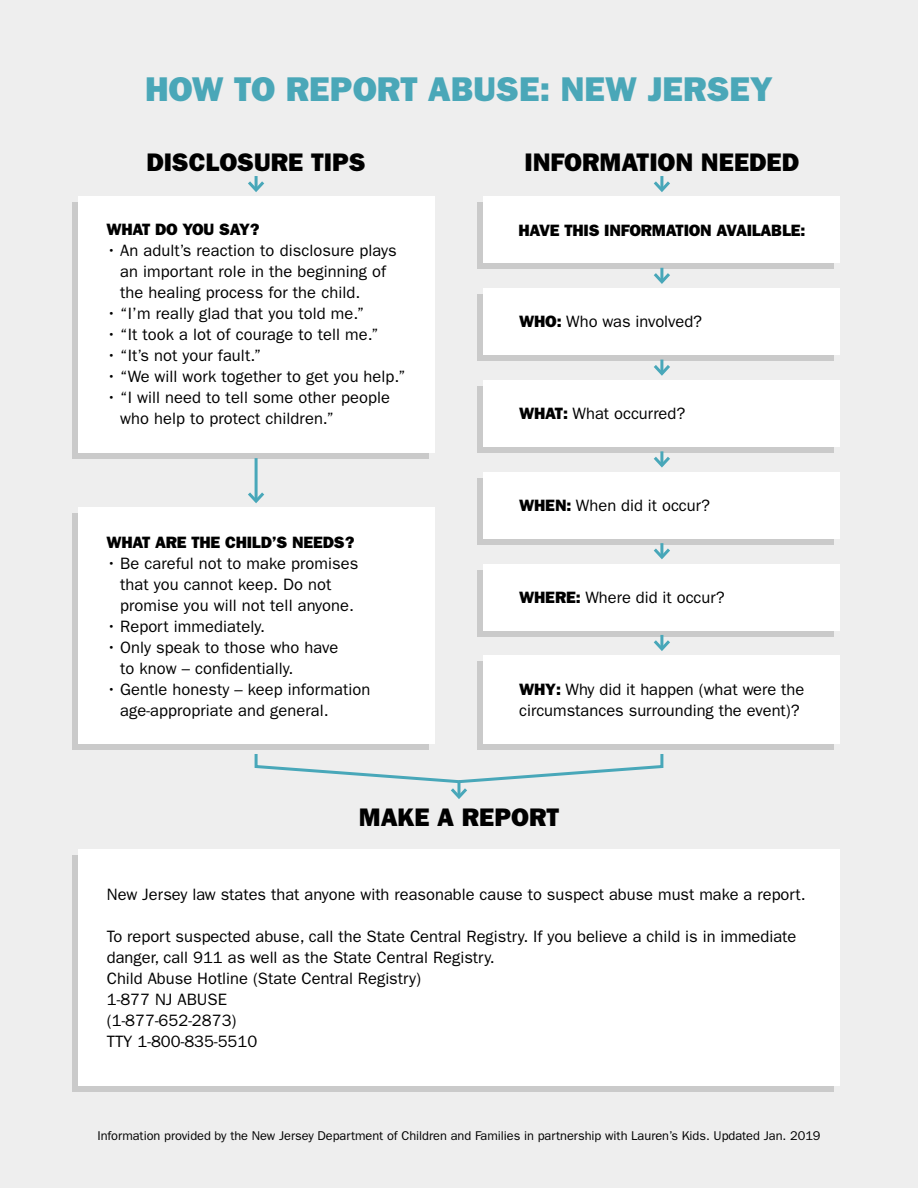
<style>
.page{position:relative;width:918px;height:1188px;background:#eee}
.page>*{position:absolute;margin:0;border:0;box-sizing:border-box;transform-origin:0 0}
.t1{font:34.5px "ITC Franklin Gothic Std Hvy";color:#4aa7b8}
.t2{font:25.5px "ITC Franklin Gothic Std Hvy";color:#000}
.t3{font:16.5px/21px "ITC Franklin Gothic Std";letter-spacing:.005em;color:#000}
.t4{font:16.5px "ITC Franklin Gothic Std Hvy";letter-spacing:-.01em;color:#000}
.t5{font:12.75px "ITC Franklin Gothic Std";letter-spacing:-.005em;color:#000}
.s1{font-family:"ITC Franklin Gothic Std Hvy"}
</style>
<div class="page">
<div style="left:72px;top:855px;width:762px;height:237px;background:#cacaca"></div>
<div style="left:72px;top:203px;width:356px;height:256px;background:#cacaca"></div>
<div style="left:78px;top:197px;width:356px;height:256px;background:#fff"></div>
<div style="left:72px;top:514px;width:356px;height:236px;background:#cacaca"></div>
<div style="left:78px;top:508px;width:356px;height:236px;background:#fff"></div>
<div style="left:78px;top:849px;width:762px;height:237px;background:#fff"></div>
<div style="left:478px;top:203px;width:356px;height:66px;background:#cacaca"></div>
<div style="left:484px;top:197px;width:356px;height:66px;background:#fff"></div>
<div style="left:478px;top:295px;width:356px;height:66px;background:#cacaca"></div>
<div style="left:484px;top:289px;width:356px;height:66px;background:#fff"></div>
<div style="left:478px;top:386px;width:356px;height:67px;background:#cacaca"></div>
<div style="left:484px;top:380px;width:356px;height:67px;background:#fff"></div>
<div style="left:478px;top:478px;width:356px;height:67px;background:#cacaca"></div>
<div style="left:484px;top:472px;width:356px;height:67px;background:#fff"></div>
<svg style="left:478px;top:570px;width:356px;height:66px;background:#d2d2d2"></svg>
<div style="left:484px;top:564px;width:356px;height:66px;background:#fff"></div>
<div style="left:478px;top:662px;width:356px;height:88px;background:#cacaca"></div>
<div style="left:484px;top:656px;width:356px;height:88px;background:#fff"></div>
<hr style="left:255px;top:458px;width:3px;height:43px;background:#48a7b9">
<svg style="left:248px;top:489px;width:17px;height:15px"></svg>
<hr style="left:255px;top:176px;width:3px;height:14px;background:#48a7b9">
<svg style="left:248px;top:178px;width:17px;height:14px"></svg>
<hr style="left:660px;top:635px;width:3px;height:14px;background:#48a7b9">
<svg style="left:653px;top:637px;width:17px;height:14px"></svg>
<hr style="left:660px;top:543px;width:3px;height:14px;background:#48a7b9">
<svg style="left:653px;top:545px;width:17px;height:15px"></svg>
<hr style="left:660px;top:451px;width:3px;height:14px;background:#48a7b9">
<svg style="left:653px;top:453px;width:17px;height:15px"></svg>
<hr style="left:660px;top:360px;width:3px;height:14px;background:#48a7b9">
<svg style="left:654px;top:362px;width:16px;height:14px"></svg>
<hr style="left:660px;top:268px;width:3px;height:14px;background:#48a7b9">
<svg style="left:653px;top:270px;width:17px;height:14px"></svg>
<svg style="left:254px;top:754px;width:410px;height:45px"></svg>
<hr style="left:660px;top:176px;width:3px;height:14px;background:#48a7b9">
<svg style="left:653px;top:178px;width:17px;height:14px"></svg>
<h1 class="t1" style="left:145px;top:69px;width:629px">HOW TO REPORT ABUSE: NEW JERSEY</h1>
<h2 class="t2" style="left:146px;top:147px;width:221px">DISCLOSURE TIPS</h2>
<p class="t4" style="left:107px;top:220px;width:155px">WHAT DO YOU SAY?</p>
<p class="t3" style="left:120px;top:240px;width:278px;text-indent:-13px">• An adult’s reaction to disclosure plays an important role in the beginning of the healing process for the child.</p>
<p class="t3" style="left:107px;top:303px;width:259px">• “I’m really glad that you told me.”</p>
<p class="t3" style="left:107px;top:324px;width:274px">• “It took a lot of courage to tell me.”</p>
<p class="t3" style="left:107px;top:345px;width:156px">• “It’s not your fault.”</p>
<p class="t3" style="left:107px;top:366px;width:301px">• “We will work together to get you help.”</p>
<p class="t3" style="left:120px;top:387px;width:272px;text-indent:-13px">• “I will need to tell some other people who help to protect children.”</p>
<p class="t4" style="left:107px;top:533px;width:250px">WHAT ARE THE CHILD’S NEEDS?</p>
<p class="t3" style="left:120px;top:553px;width:240px;text-indent:-13px">• Be careful not to make promises that you cannot keep. Do not promise you will not tell anyone.</p>
<p class="t3" style="left:107px;top:616px;width:160px">• Report immediately.</p>
<p class="t3" style="left:120px;top:637px;width:220px;text-indent:-13px">• Only speak to those who have to know – confidentially.</p>
<p class="t3" style="left:120px;top:679px;width:252px;text-indent:-13px">• Gentle honesty – keep information age-appropriate and general.</p>
<h2 class="t2" style="left:525px;top:147px;width:276px">INFORMATION NEEDED</h2>
<p class="t4" style="left:518px;top:220px;width:289px">HAVE THIS INFORMATION AVAILABLE:</p>
<p class="t3" style="left:519px;top:311px;width:184px"><span class="s1">WHO:</span> Who was involved?</p>
<p class="t3" style="left:519px;top:403px;width:168px"><span class="s1">WHAT:</span> What occurred?</p>
<p class="t3" style="left:519px;top:495px;width:192px"><span class="s1">WHEN:</span> When did it occur?</p>
<p class="t3" style="left:519px;top:587px;width:207px"><span class="s1">WHERE:</span> Where did it occur?</p>
<p class="t3" style="left:519px;top:679px;width:287px"><span class="s1">WHY:</span> Why did it happen (what were the circumstances surrounding the event)?</p>
<h2 class="t2" style="left:359px;top:802px;width:202px">MAKE A REPORT</h2>
<p class="t3" style="left:107px;top:884px;width:701px">New Jersey law states that anyone with reasonable cause to suspect abuse must make a report.</p>
<p class="t3" style="left:107px;top:926px;width:691px">To report suspected abuse, call the State Central Registry. If you believe a child is in immediate danger, call 911 as well as the State Central Registry.<br>Child Abuse Hotline (State Central Registry)<br>1-877 NJ ABUSE<br>(1-877-652-2873)<br>TTY 1-800-835-5510</p>
<p class="t5" style="left:97px;top:1129px;width:725px">Information provided by the New Jersey Department of Children and Families in partnership with Lauren’s Kids. Updated Jan. 2019</p>
</div>
